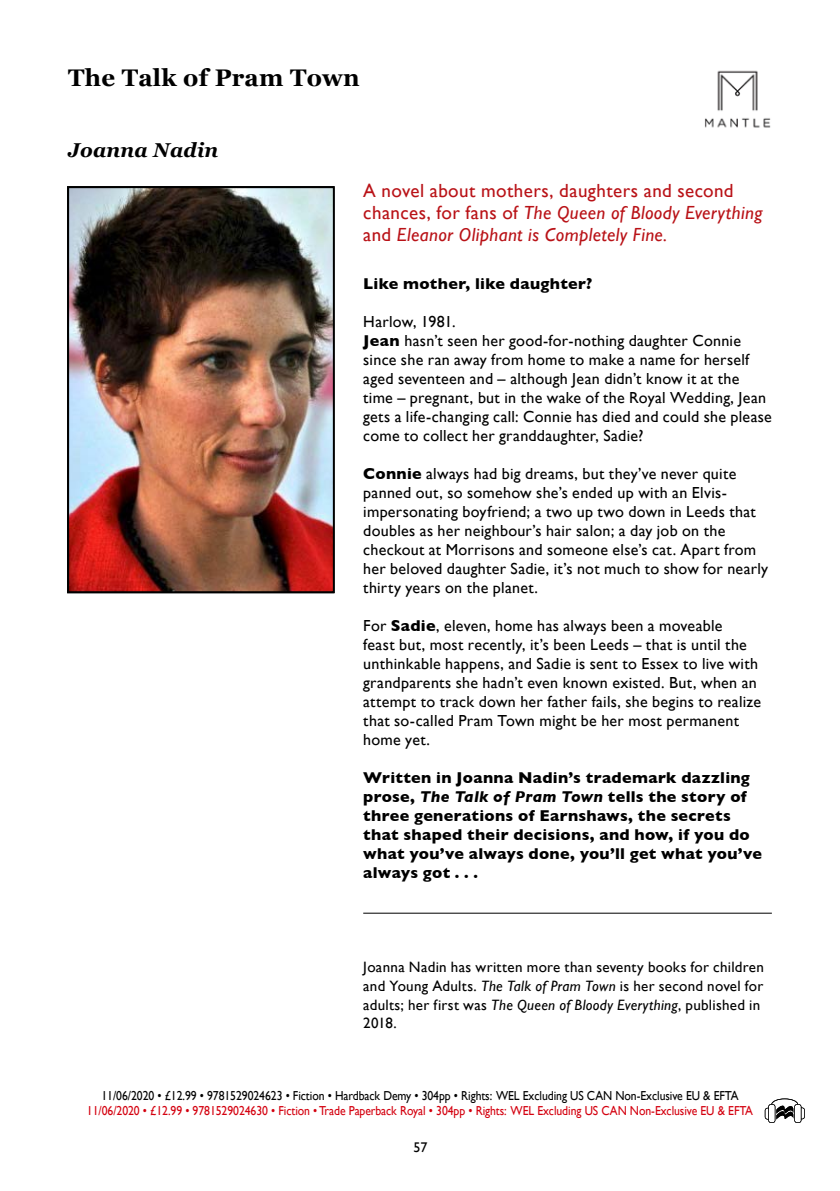
<style>
.page{position:relative;width:840px;height:1191px;background:#fff}
.page>*{position:absolute;margin:0;border:0;box-sizing:border-box;transform-origin:0 0}
.t1{font:700 24px "Georgia";letter-spacing:.01em;color:#000}
.t2{font:italic 700 20px "Georgia";letter-spacing:.01em;color:#000}
.t3{font:italic 19px/22px "Gill Sans";letter-spacing:.02em;color:#b91217}
.t4{font:16px/19px "Gill Sans";letter-spacing:.015em;color:#000}
.t5{font:700 16px/19px "Gill Sans";letter-spacing:.02em;color:#000}
.t6{font:15px/19px "Gill Sans";letter-spacing:.02em;color:#000}
.t7{font:14px "Gill Sans";color:#000}
.t8{font:13px "Gill Sans";letter-spacing:-.005em;color:#d4000f;scale:.9 1}
.t9{font:13px "Gill Sans";letter-spacing:-.005em;color:#000;scale:.9 1}
.s1{font-style:normal}
.s2{font-weight:700}
.s3{font-style:italic}
</style>
<div class="page">
<svg style="left:764px;top:1098px;width:40px;height:25px"></svg>
<hr style="left:363px;top:912px;width:408px;height:1px;background:#000">
<img style="left:705px;top:70px;width:66px;height:58px">
<img style="left:70px;top:189px;width:261px;height:401px">
<div style="left:67px;top:186px;width:267px;height:407px;border:2px solid #000"></div>
<h1 class="t1" style="left:68px;top:64px;width:293px">The Talk of Pram Town</h1>
<p class="t2" style="left:68px;top:139px;width:152px">Joanna Nadin</p>
<p class="t3" style="left:363px;top:180px;width:400px"><span class="s1">A novel about mothers, daughters and second chances, for fans of</span> The Queen of Bloody Everything <span class="s1">and</span> Eleanor Oliphant is Completely Fine.</p>
<p class="t5" style="left:363px;top:273px;width:230px">Like mother, like daughter?</p>
<p class="t4" style="left:363px;top:312px;width:410px">Harlow, 1981.<br><span class="s2">Jean</span> hasn’t seen her good-for-nothing daughter Connie since she ran away from home to make a name for herself aged seventeen and – although Jean didn’t know it at the time – pregnant, but in the wake of the Royal Wedding, Jean gets a life-changing call: Connie has died and could she please come to collect her granddaughter, Sadie?</p>
<p class="t4" style="left:363px;top:464px;width:406px"><span class="s2">Connie</span> always had big dreams, but they’ve never quite panned out, so somehow she’s ended up with an Elvis&shy;impersonating boyfriend; a two up two down in Leeds that doubles as her neighbour’s hair salon; a day job on the checkout at Morrisons and someone else’s cat. Apart from her beloved daughter Sadie, it’s not much to show for nearly thirty years on the planet.</p>
<p class="t4" style="left:363px;top:616px;width:399px">For <span class="s2">Sadie</span>, eleven, home has always been a moveable<br>feast but, most recently, it’s been Leeds – that is until the unthinkable happens, and Sadie is sent to Essex to live with grandparents she hadn’t even known existed. But, when an attempt to track down her father fails, she begins to realize that so-called Pram Town might be her most permanent home yet.</p>
<p class="t5" style="left:363px;top:767px;width:400px">Written in Joanna Nadin’s trademark dazzling prose, <span class="s3">The Talk of Pram Town</span> tells the story of three generations of Earnshaws, the secrets that shaped their decisions, and how, if you do what you’ve always done, you’ll get what you’ve always got . . .</p>
<p class="t6" style="left:363px;top:957px;width:402px">Joanna Nadin has written more than seventy books for children and Young Adults. <span class="s3">The Talk of Pram Town</span> is her second novel for adults; her first was <span class="s3">The Queen of Bloody Everything</span>, published in 2018.</p>
<p class="t9" style="left:101px;top:1087px;width:709px">11/06/2020 • £12.99 • 9781529024623 • Fiction • Hardback Demy • 304pp • Rights: WEL Excluding US CAN Non-Exclusive EU &amp; EFTA</p>
<p class="t8" style="left:87px;top:1102px;width:741px">11/06/2020 • £12.99 • 9781529024630 • Fiction • Trade Paperback Royal • 304pp • Rights: WEL Excluding US CAN Non-Exclusive EU &amp; EFTA</p>
<p class="t7" style="left:413px;top:1139px;width:15px">57</p>
</div>
